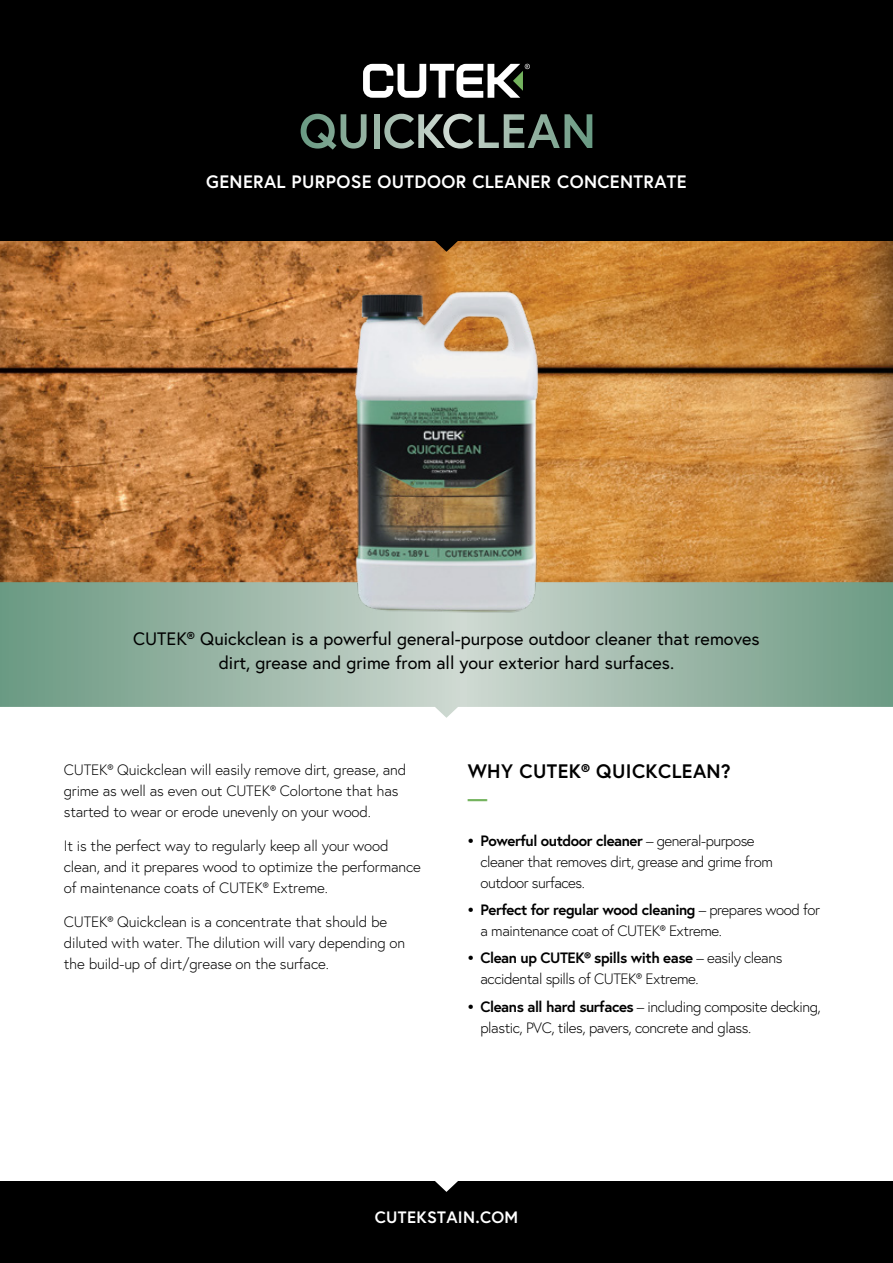
<style>
.page{position:relative;width:893px;height:1263px;background:#fff}
.page>*{position:absolute;margin:0;border:0;box-sizing:border-box;transform-origin:0 0}
.t1{font:700 19.5px "Europa";letter-spacing:.02em;color:#000}
.t2{font:700 19.5px "Europa";color:#74b35e}
.t3{font:18px/24px "Europa";color:#000;text-align:center}
.t4{font:700 18px "Europa";letter-spacing:.02em;color:#fff}
.t5{font:700 16.5px "Europa";letter-spacing:.02em;color:#fff}
.t6{font:300 15px/21px "Europa";letter-spacing:-.01em;color:#000}
.t7{font:300 15px/21px "Europa";letter-spacing:-.03em;color:#000}
.s1{font-weight:700}
</style>
<div class="page">
<img style="left:0;top:241px;width:893px;height:341px">
<div style="left:0;top:0;width:893px;height:241px;background:#000"></div>
<svg style="left:434px;top:241px;width:25px;height:11px"></svg>
<svg style="left:0;top:582px;width:893px;height:136px;background:#a2bcae"></svg>
<div style="left:0;top:1182px;width:893px;height:81px;background:#000"></div>
<svg style="left:434px;top:1181px;width:25px;height:11px"></svg>
<svg style="left:363px;top:64px;width:167px;height:34px"></svg>
<svg style="left:301px;top:114px;width:66px;height:36px"></svg>
<div style="left:374px;top:114px;width:6px;height:34px;background:#9cb7a8"></div>
<svg style="left:384px;top:114px;width:89px;height:35px"></svg>
<svg style="left:479px;top:114px;width:113px;height:34px"></svg>
<img style="left:346px;top:281px;width:201px;height:336px">
<p class="t4" style="left:206px;top:170px;width:482px">GENERAL PURPOSE OUTDOOR CLEANER CONCENTRATE</p>
<p class="t3" style="left:133px;top:626px;width:628px">CUTEK® Quickclean is a powerful general-purpose outdoor cleaner that removes dirt, grease and grime from all your exterior hard surfaces.</p>
<p class="t6" style="left:64px;top:759px;width:344px">CUTEK® Quickclean will easily remove dirt, grease, and grime as well as even out CUTEK® Colortone that has started to wear or erode unevenly on your wood.</p>
<p class="t6" style="left:64px;top:835px;width:359px">It is the perfect way to regularly keep all your wood clean, and it prepares wood to optimize the performance of maintenance coats of CUTEK® Extreme.</p>
<p class="t6" style="left:64px;top:911px;width:343px">CUTEK® Quickclean is a concentrate that should be diluted with water. The dilution will vary depending on the build-up of dirt/grease on the surface.</p>
<h1 class="t1" style="left:468px;top:759px;width:264px">WHY CUTEK® QUICKCLEAN?</h1>
<h1 class="t2" style="left:468px;top:786px;width:21px">—</h1>
<p class="t7" style="left:480px;top:830px;width:294px;text-indent:-13px"><span class="s1">• Powerful outdoor cleaner</span> – general-purpose cleaner that removes dirt, grease and grime from outdoor surfaces.</p>
<p class="t7" style="left:480px;top:899px;width:341px;text-indent:-13px"><span class="s1">• Perfect for regular wood cleaning</span> – prepares wood for a maintenance coat of CUTEK® Extreme.</p>
<p class="t7" style="left:480px;top:947px;width:303px;text-indent:-13px"><span class="s1">• Clean up CUTEK® spills with ease</span> – easily cleans accidental spills of CUTEK® Extreme.</p>
<p class="t7" style="left:480px;top:996px;width:342px;text-indent:-13px"><span class="s1">• Cleans all hard surfaces</span> – including composite decking, plastic, PVC, tiles, pavers, concrete and glass.</p>
<p class="t5" style="left:375px;top:1207px;width:145px">CUTEKSTAIN.COM</p>
</div>
